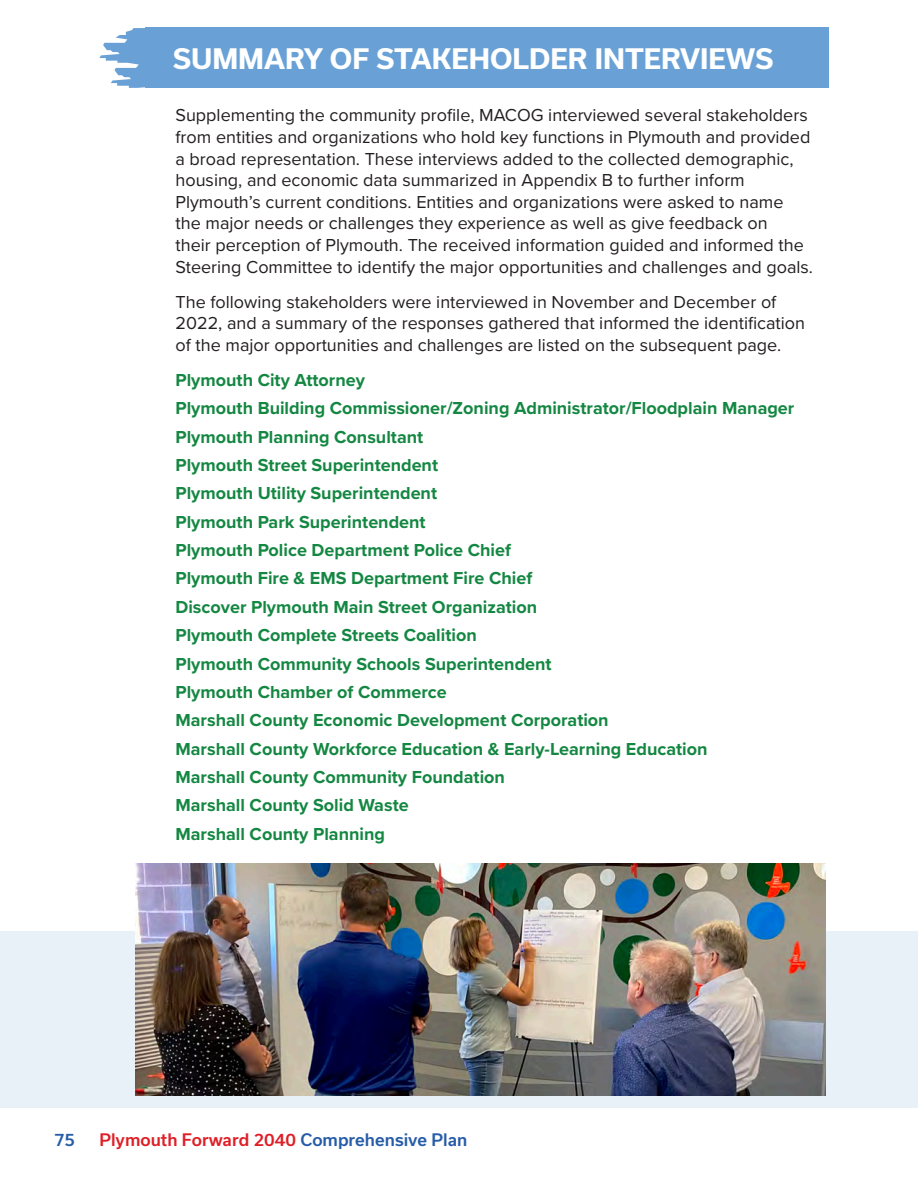
<style>
.page{position:relative;width:918px;height:1188px;background:#fff}
.page>*{position:absolute;margin:0;border:0;box-sizing:border-box;transform-origin:0 0}
.t1{font:700 27px "Usual";color:#fff}
.t2{font:18px/21.6px "Proxima Nova";color:#231f20}
.Subheading{font:700 18px "Proxima Nova";color:#148742}
.t3{font:500 16.5px "Usual";color:#de1f26}
.t4{font:500 16.5px "Usual";color:#265ca8}
.s1{color:#265ca8}
</style>
<div class="page">
<svg style="left:99px;top:28px;width:46px;height:60px"></svg>
<div style="left:145px;top:27px;width:684px;height:61px;background:#69a1d6"></div>
<div style="left:0;top:931px;width:918px;height:176px;background:#e8f0f8"></div>
<img style="left:135px;top:863px;width:690px;height:233px">
<p class="t1" style="left:173px;top:44px;width:602px">SUMMARY OF STAKEHOLDER INTERVIEWS</p>
<p class="t2" style="left:176px;top:104px;width:639px">Supplementing the community profile, MACOG interviewed several stakeholders from entities and organizations who hold key functions in Plymouth and provided a broad representation. These interviews added to the collected demographic, housing, and economic data summarized in Appendix B to further inform Plymouth’s current conditions. Entities and organizations were asked to name the major needs or challenges they experience as well as give feedback on<br>their perception of Plymouth. The received information guided and informed the Steering Committee to identify the major opportunities and challenges and goals.</p>
<p class="t2" style="left:176px;top:290px;width:631px">The following stakeholders were interviewed in November and December of<br>2022, and a summary of the responses gathered that informed the identification of the major opportunities and challenges are listed on the subsequent page.</p>
<p class="Subheading" style="left:176px;top:367px;width:191px">Plymouth City Attorney</p>
<p class="Subheading" style="left:176px;top:395px;width:620px">Plymouth Building Commissioner/Zoning Administrator/Floodplain Manager</p>
<p class="Subheading" style="left:176px;top:423px;width:249px">Plymouth Planning Consultant</p>
<p class="Subheading" style="left:176px;top:452px;width:264px">Plymouth Street Superintendent</p>
<p class="Subheading" style="left:176px;top:480px;width:263px">Plymouth Utility Superintendent</p>
<p class="Subheading" style="left:176px;top:508px;width:252px">Plymouth Park Superintendent</p>
<p class="Subheading" style="left:176px;top:537px;width:337px">Plymouth Police Department Police Chief</p>
<p class="Subheading" style="left:176px;top:565px;width:358px">Plymouth Fire &amp; EMS Department Fire Chief</p>
<p class="Subheading" style="left:176px;top:593px;width:363px">Discover Plymouth Main Street Organization</p>
<p class="Subheading" style="left:176px;top:622px;width:303px">Plymouth Complete Streets Coalition</p>
<p class="Subheading" style="left:176px;top:650px;width:378px">Plymouth Community Schools Superintendent</p>
<p class="Subheading" style="left:176px;top:678px;width:273px">Plymouth Chamber of Commerce</p>
<p class="Subheading" style="left:176px;top:707px;width:435px">Marshall County Economic Development Corporation</p>
<p class="Subheading" style="left:176px;top:735px;width:534px">Marshall County Workforce Education &amp; Early-Learning Education</p>
<p class="Subheading" style="left:176px;top:764px;width:331px">Marshall County Community Foundation</p>
<p class="Subheading" style="left:176px;top:792px;width:235px">Marshall County Solid Waste</p>
<p class="Subheading" style="left:176px;top:820px;width:211px">Marshall County Planning</p>
<p class="t4" style="left:54px;top:1131px;width:23px">75</p>
<p class="t3" style="left:99px;top:1131px;width:370px">Plymouth Forward 2040 <span class="s1">Comprehensive Plan</span></p>
</div>
